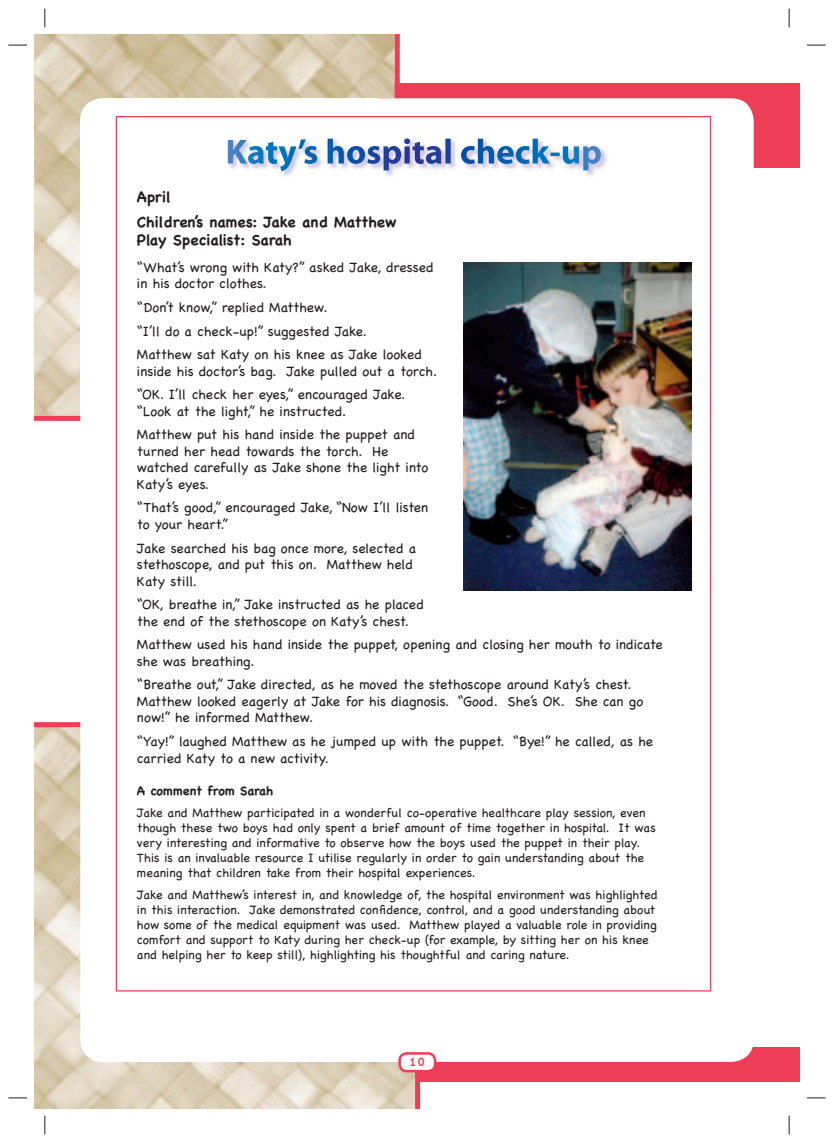
<style>
.page{position:relative;width:834px;height:1143px;background:#fff}
.page>*{position:absolute;margin:0;border:0;box-sizing:border-box;transform-origin:0 0}
.t1{font:700 15px/25.1px "Chalkboard";color:#231f20}
.t2{font:13.75px/16.5px "Chalkboard";color:#231f20}
.t3{font:12.5px/15px "Chalkboard";color:#231f20}
.t4{font:700 12.5px "Chalkboard";color:#231f20}
.t5{font:12.5px "B9 Macron";color:#ee3d56}
</style>
<div class="page">
<div style="left:373px;top:1047px;width:416px;height:34px;background:#ee3d56"></div>
<div style="left:380px;top:83px;width:409px;height:85px;background:#ee3d56"></div>
<svg style="left:34px;top:34px;width:366px;height:387px;background:#d8c8ad"></svg>
<svg style="left:34px;top:722px;width:386px;height:386px;background:#ded1bc"></svg>
<div style="left:80px;top:98px;width:673px;height:963px;background:#fff;border-radius:22px"></div>
<div style="left:400px;top:1053px;width:35px;height:18px;background:#fff;border-radius:7px"></div>
<div style="left:398px;top:1052px;width:38px;height:20px;border:2px solid #ee3d56;border-radius:7px"></div>
<div style="left:789px;top:1047px;width:11px;height:34px;background:#ee3d56"></div>
<div style="left:789px;top:83px;width:11px;height:85px;background:#ee3d56"></div>
<img style="left:227px;top:138px;width:380px;height:38px">
<svg style="left:228px;top:138px;width:213px;height:33px"></svg>
<img style="left:463px;top:262px;width:228px;height:329px">
<svg style="left:8px;top:44px;width:19px;height:2px"></svg>
<svg style="left:807px;top:44px;width:18px;height:2px"></svg>
<svg style="left:8px;top:1097px;width:19px;height:1px"></svg>
<svg style="left:807px;top:1097px;width:18px;height:1px"></svg>
<svg style="left:44px;top:9px;width:2px;height:18px"></svg>
<svg style="left:44px;top:1115px;width:2px;height:19px"></svg>
<svg style="left:788px;top:9px;width:2px;height:18px"></svg>
<svg style="left:788px;top:1115px;width:2px;height:19px"></svg>
<p class="t1" style="left:137px;top:184px;width:261px">April<br>Children’s names: Jake and Matthew</p>
<p class="t1" style="left:137px;top:227px;width:156px">Play Specialist: Sarah</p>
<p class="t2" style="left:137px;top:259px;width:298px">“What’s wrong with Katy?” asked Jake, dressed in his doctor clothes.</p>
<p class="t2" style="left:137px;top:295px;width:286px;line-height:23.6px">“Don’t know,” replied Matthew.<br>“I’ll do a check-up!” suggested Jake.<br>Matthew sat Katy on his knee as Jake looked</p>
<p class="t2" style="left:137px;top:359px;width:302px;line-height:23.6px">inside his doctor’s bag. Jake pulled out a torch. “OK. I’ll check her eyes,” encouraged Jake.</p>
<p class="t2" style="left:137px;top:399px;width:279px;line-height:23.6px">“Look at the light,” he instructed.<br>Matthew put his hand inside the puppet and</p>
<p class="t2" style="left:137px;top:443px;width:292px">turned her head towards the torch. He watched carefully as Jake shone the light into<br>Katy’s eyes.</p>
<p class="t2" style="left:137px;top:499px;width:293px">“That’s good,” encouraged Jake, “Now I’ll listen to your heart.”</p>
<p class="t2" style="left:137px;top:539px;width:281px">Jake searched his bag once more, selected a stethoscope, and put this on. Matthew held<br>Katy still.</p>
<p class="t2" style="left:137px;top:596px;width:288px">“OK, breathe in,” Jake instructed as he placed the end of the stethoscope on Katy’s chest.</p>
<p class="t2" style="left:137px;top:636px;width:527px">Matthew used his hand inside the puppet, opening and closing her mouth to indicate she was breathing.</p>
<p class="t2" style="left:137px;top:676px;width:507px">“Breathe out,” Jake directed, as he moved the stethoscope around Katy’s chest.<br>Matthew looked eagerly at Jake for his diagnosis. “Good. She’s OK. She can go now!” he informed Matthew.</p>
<p class="t2" style="left:137px;top:733px;width:518px">“Yay!” laughed Matthew as he jumped up with the puppet. “Bye!” he called, as he carried Katy to a new activity.</p>
<p class="t4" style="left:137px;top:783px;width:138px">A comment from Sarah</p>
<p class="t3" style="left:137px;top:805px;width:520px">Jake and Matthew participated in a wonderful co-operative healthcare play session, even though these two boys had only spent a brief amount of time together in hospital. It was very interesting and informative to observe how the boys used the puppet in their play.<br>This is an invaluable resource I utilise regularly in order to gain understanding about the meaning that children take from their hospital experiences.</p>
<p class="t3" style="left:137px;top:887px;width:522px">Jake and Matthew’s interest in, and knowledge of, the hospital environment was highlighted in this interaction. Jake demonstrated confidence, control, and a good understanding about how some of the medical equipment was used. Matthew played a valuable role in providing comfort and support to Katy during her check-up (for example, by sitting her on his knee and helping her to keep still), highlighting his thoughtful and caring nature.</p>
<p class="t5" style="left:409px;top:1056px;width:18px">10</p>
</div>
